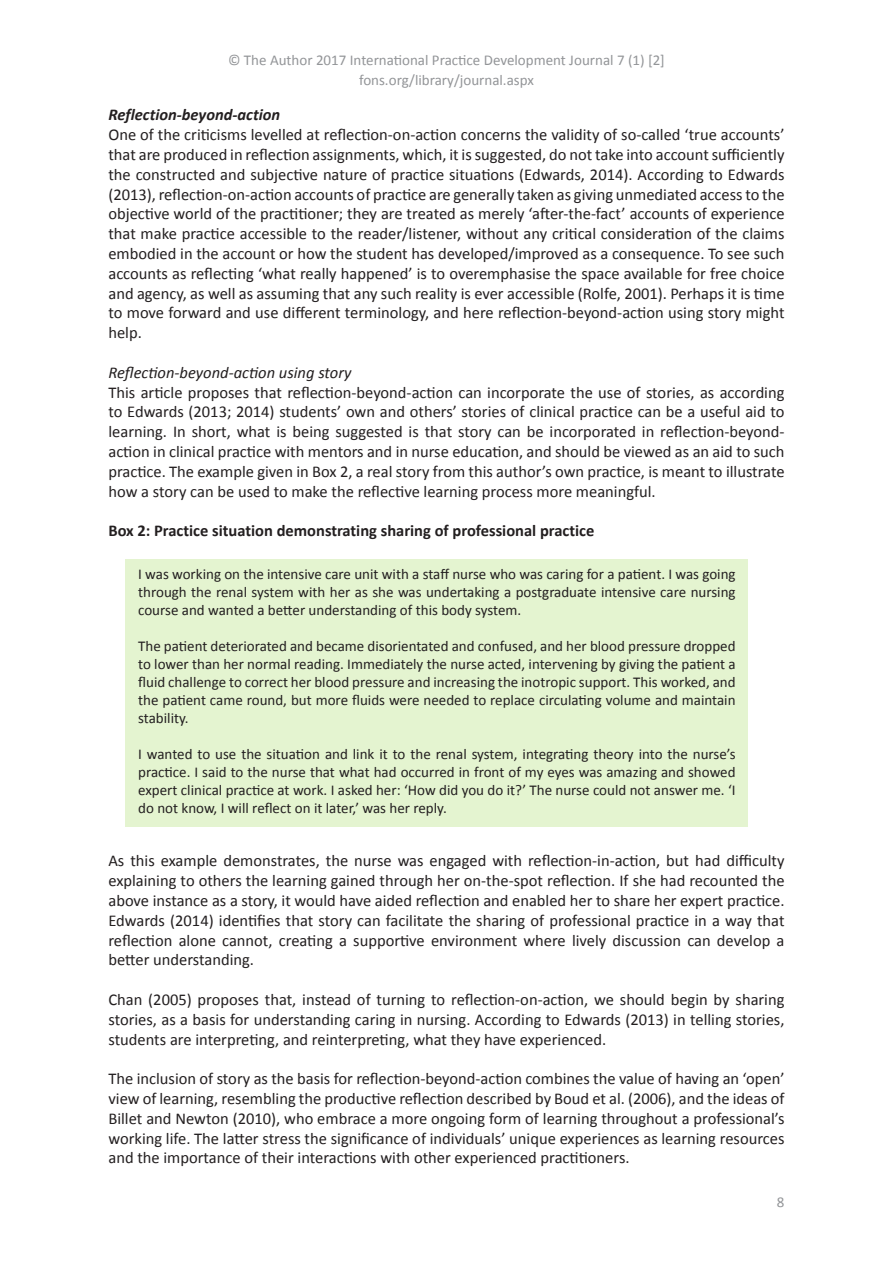
<style>
.page{position:relative;width:893px;height:1263px;background:#fff}
.page>*{position:absolute;margin:0;border:0;box-sizing:border-box;transform-origin:0 0}
.Body{font:16.5px/19.8px "Calibri";color:#231f20;text-align:justify}
.Xhead_1{font:700 16.5px "Calibri";color:#231f20}
.Body-2{font:italic 16.5px "Calibri";color:#231f20}
.Xhead_1-2{font:italic 700 16.5px "Calibri";color:#231f20}
.t1{font:15px/18px "Calibri";color:#231f20;text-align:justify}
.t2{font:15px/19.8px "Calibri";color:#939598;text-align:center}
</style>
<div class="page">
<div style="left:125px;top:559px;width:623px;height:268px;background:#e4f4d0"></div>
<p class="t2" style="left:228px;top:50px;width:438px">© The Author 2017 International Practice Development Journal 7 (1) [2] fons.org/library/journal.aspx</p>
<p class="Xhead_1-2" style="left:108px;top:104px;width:173px">Reflection-beyond-action</p>
<p class="Body" style="left:108px;top:125px;width:678px">One of the criticisms levelled at reflection-on-action concerns the validity of so-called ‘true accounts’ that are produced in reflection assignments, which, it is suggested, do not take into account sufficiently the constructed and subjective nature of practice situations (Edwards, 2014). According to Edwards (2013), reflection-on-action accounts of practice are generally taken as giving unmediated access to the objective world of the practitioner; they are treated as merely ‘after-the-fact’ accounts of experience that make practice accessible to the reader/listener, without any critical consideration of the claims embodied in the account or how the student has developed/improved as a consequence. To see such accounts as reflecting ‘what really happened’ is to overemphasise the space available for free choice and agency, as well as assuming that any such reality is ever accessible (Rolfe, 2001). Perhaps it is time to move forward and use different terminology, and here reflection-beyond-action using story might help.</p>
<p class="Body-2" style="left:108px;top:361px;width:245px">Reflection-beyond-action using story</p>
<p class="Body" style="left:108px;top:382px;width:678px">This article proposes that reflection-beyond-action can incorporate the use of stories, as according to Edwards (2013; 2014) students’ own and others’ stories of clinical practice can be a useful aid to learning. In short, what is being suggested is that story can be incorporated in reflection-beyond&shy;action in clinical practice with mentors and in nurse education, and should be viewed as an aid to such practice. The example given in Box 2, a real story from this author’s own practice, is meant to illustrate how a story can be used to make the reflective learning process more meaningful.</p>
<p class="Xhead_1" style="left:108px;top:520px;width:487px">Box 2: Practice situation demonstrating sharing of professional practice</p>
<p class="t1" style="left:138px;top:565px;width:599px">I was working on the intensive care unit with a staff nurse who was caring for a patient. I was going through the renal system with her as she was undertaking a postgraduate intensive care nursing course and wanted a better understanding of this body system.</p>
<p class="t1" style="left:138px;top:637px;width:599px">The patient deteriorated and became disorientated and confused, and her blood pressure dropped to lower than her normal reading. Immediately the nurse acted, intervening by giving the patient a fluid challenge to correct her blood pressure and increasing the inotropic support. This worked, and the patient came round, but more fluids were needed to replace circulating volume and maintain stability.</p>
<p class="t1" style="left:138px;top:745px;width:599px">I wanted to use the situation and link it to the renal system, integrating theory into the nurse’s practice. I said to the nurse that what had occurred in front of my eyes was amazing and showed expert clinical practice at work. I asked her: ‘How did you do it?’ The nurse could not answer me. ‘I do not know, I will reflect on it later,’ was her reply.</p>
<p class="Body" style="left:108px;top:851px;width:678px">As this example demonstrates, the nurse was engaged with reflection-in-action, but had difficulty explaining to others the learning gained through her on-the-spot reflection. If she had recounted the above instance as a story, it would have aided reflection and enabled her to share her expert practice.<br>Edwards (2014) identifies that story can facilitate the sharing of professional practice in a way that reflection alone cannot, creating a supportive environment where lively discussion can develop a better understanding.</p>
<p class="Body" style="left:108px;top:989px;width:678px">Chan (2005) proposes that, instead of turning to reflection-on-action, we should begin by sharing stories, as a basis for understanding caring in nursing. According to Edwards (2013) in telling stories, students are interpreting, and reinterpreting, what they have experienced.</p>
<p class="Body" style="left:108px;top:1069px;width:678px">The inclusion of story as the basis for reflection-beyond-action combines the value of having an ‘open’ view of learning, resembling the productive reflection described by Boud et al. (2006), and the ideas of Billet and Newton (2010), who embrace a more ongoing form of learning throughout a professional’s working life. The latter stress the significance of individuals’ unique experiences as learning resources and the importance of their interactions with other experienced practitioners.</p>
<p class="t2" style="left:777px;top:1192px;width:9px">8</p>
</div>
